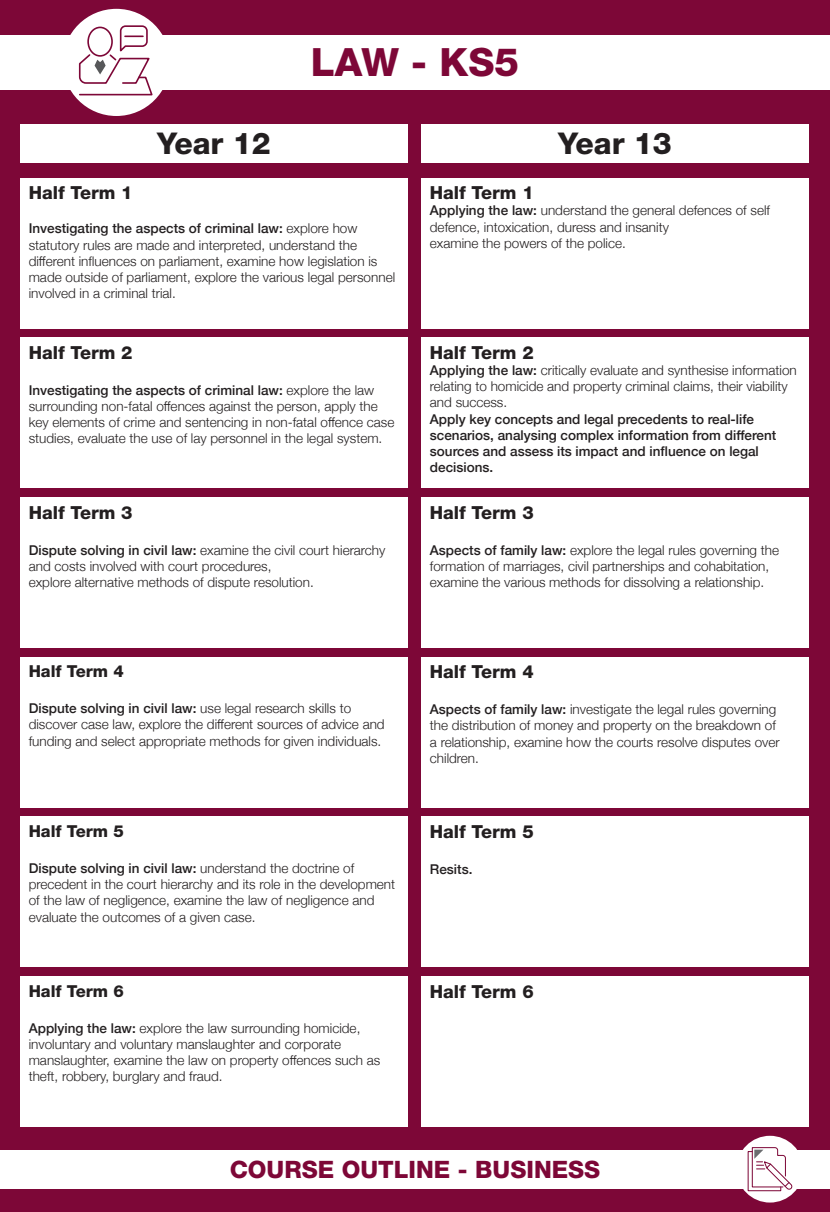
<style>
.page{position:relative;width:830px;height:1212px;background:#fff}
.page>*{position:absolute;margin:0;border:0;box-sizing:border-box;transform-origin:0 0}
.t1{font:800 39px "Helvetica Neue LT Std";color:#7d0737}
.t2{font:800 30px "Helvetica Neue LT Std";color:#231f20}
.t3{font:800 24px "Helvetica Neue LT Std";color:#7d0737}
.t4{font:800 18px "Helvetica Neue LT Std";color:#231f20}
.t5{font:800 16.5px "Helvetica Neue LT Std";color:#231f20}
.t6{font:300 13.5px/16.2px "Helvetica Neue";color:#231f20}
.t7{font:500 13.5px/16.2px "Helvetica Neue";color:#231f20}
.s1{font-weight:500}
</style>
<div class="page">
<div style="left:0;top:0;width:829px;height:1212px;background:#7d0737"></div>
<div style="left:0;top:1150px;width:829px;height:38px;background:#fff"></div>
<div style="left:0;top:35px;width:829px;height:55px;background:#fff"></div>
<div style="left:421px;top:178px;width:387px;height:150px;background:#fff"></div>
<div style="left:20px;top:178px;width:387px;height:150px;background:#fff"></div>
<div style="left:421px;top:337px;width:387px;height:151px;background:#fff"></div>
<div style="left:20px;top:337px;width:387px;height:151px;background:#fff"></div>
<div style="left:421px;top:497px;width:387px;height:151px;background:#fff"></div>
<div style="left:20px;top:497px;width:387px;height:151px;background:#fff"></div>
<div style="left:421px;top:657px;width:387px;height:150px;background:#fff"></div>
<div style="left:20px;top:657px;width:387px;height:150px;background:#fff"></div>
<div style="left:421px;top:816px;width:387px;height:151px;background:#fff"></div>
<div style="left:20px;top:816px;width:387px;height:151px;background:#fff"></div>
<div style="left:421px;top:976px;width:387px;height:151px;background:#fff"></div>
<div style="left:20px;top:976px;width:387px;height:151px;background:#fff"></div>
<div style="left:20px;top:124px;width:387px;height:38px;background:#fff"></div>
<div style="left:421px;top:124px;width:387px;height:38px;background:#fff"></div>
<div style="left:63px;top:9px;width:107px;height:107px;background:#fff;border-radius:50%"></div>
<svg style="left:78px;top:25px;width:75px;height:71px"></svg>
<div style="left:736px;top:1136px;width:67px;height:66px;background:#fff;border-radius:50%"></div>
<svg style="left:747px;top:1147px;width:46px;height:45px"></svg>
<h1 class="t1" style="left:311px;top:39px;width:209px">LAW - KS5</h1>
<h2 class="t2" style="left:157px;top:125px;width:115px">Year 12</h2>
<h2 class="t2" style="left:558px;top:125px;width:115px">Year 13</h2>
<h3 class="t4" style="left:29px;top:182px;width:105px">Half Term 1</h3>
<p class="t6" style="left:29px;top:219px;width:368px"><span class="s1">Investigating the aspects of criminal law:</span> explore how statutory rules are made and interpreted, understand the different influences on parliament, examine how legislation is made outside of parliament, explore the various legal personnel involved in a criminal trial.</p>
<h3 class="t4" style="left:29px;top:342px;width:105px">Half Term 2</h3>
<p class="t6" style="left:29px;top:381px;width:367px"><span class="s1">Investigating the aspects of criminal law:</span> explore the law surrounding non-fatal offences against the person, apply the key elements of crime and sentencing in non-fatal offence case studies, evaluate the use of lay personnel in the legal system.</p>
<h3 class="t4" style="left:29px;top:501px;width:105px">Half Term 3</h3>
<p class="t6" style="left:29px;top:541px;width:358px"><span class="s1">Dispute solving in civil law:</span> examine the civil court hierarchy and costs involved with court procedures,<br>explore alternative methods of dispute resolution.</p>
<p class="t5" style="left:29px;top:661px;width:97px">Half Term 4</p>
<p class="t6" style="left:29px;top:699px;width:357px"><span class="s1">Dispute solving in civil law:</span> use legal research skills to discover case law, explore the different sources of advice and funding and select appropriate methods for given individuals.</p>
<p class="t5" style="left:29px;top:821px;width:97px">Half Term 5</p>
<p class="t6" style="left:29px;top:859px;width:368px"><span class="s1">Dispute solving in civil law:</span> understand the doctrine of precedent in the court hierarchy and its role in the development of the law of negligence, examine the law of negligence and evaluate the outcomes of a given case.</p>
<h3 class="t4" style="left:429px;top:182px;width:105px">Half Term 1</h3>
<p class="t6" style="left:429px;top:201px;width:341px"><span class="s1">Applying the law:</span> understand the general defences of self defence, intoxication, duress and insanity<br>examine the powers of the police.</p>
<h3 class="t4" style="left:429px;top:342px;width:105px">Half Term 2</h3>
<p class="t6" style="left:429px;top:361px;width:368px"><span class="s1">Applying the law:</span> critically evaluate and synthesise information relating to homicide and property criminal claims, their viability and success.</p>
<p class="t7" style="left:429px;top:410px;width:348px">Apply key concepts and legal precedents to real-life scenarios, analysing complex information from different sources and assess its impact and influence on legal decisions.</p>
<h3 class="t4" style="left:429px;top:501px;width:105px">Half Term 3</h3>
<p class="t6" style="left:429px;top:541px;width:350px"><span class="s1">Aspects of family law:</span> explore the legal rules governing the formation of marriages, civil partnerships and cohabitation, examine the various methods for dissolving a relationship.</p>
<h3 class="t4" style="left:429px;top:661px;width:105px">Half Term 4</h3>
<p class="t6" style="left:429px;top:700px;width:351px"><span class="s1">Aspects of family law:</span> investigate the legal rules governing the distribution of money and property on the breakdown of a relationship, examine how the courts resolve disputes over children.</p>
<h3 class="t4" style="left:429px;top:821px;width:105px">Half Term 5</h3>
<p class="t7" style="left:429px;top:860px;width:44px">Resits.</p>
<p class="t5" style="left:29px;top:981px;width:97px">Half Term 6</p>
<h3 class="t4" style="left:429px;top:980px;width:105px">Half Term 6</h3>
<p class="t6" style="left:29px;top:1019px;width:353px"><span class="s1">Applying the law:</span> explore the law surrounding homicide, involuntary and voluntary manslaughter and corporate manslaughter, examine the law on property offences such as theft, robbery, burglary and fraud.</p>
<h3 class="t3" style="left:229px;top:1155px;width:372px">COURSE OUTLINE - BUSINESS</h3>
</div>
